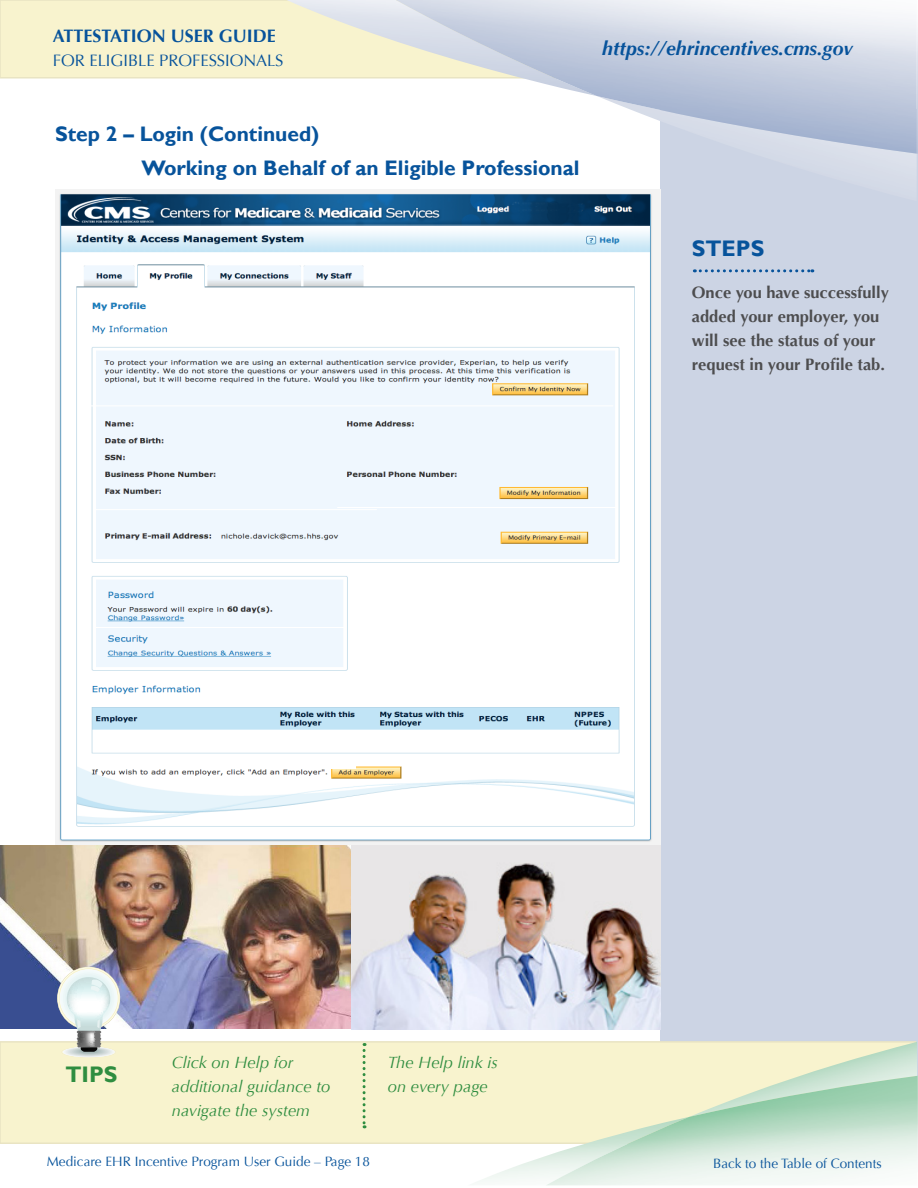
<style>
.page{position:relative;width:918px;height:1188px;background:#fff}
.page>*{position:absolute;margin:0;border:0;box-sizing:border-box;transform-origin:0 0}
.t1{font:700 22.5px "Gill Sans";color:#07539b}
.t2{font:700 22.5px "Gill Sans";color:#2f8d40}
.t3{font:700 21px/34.5px "Gill Sans";color:#07539b}
.t4{font:italic 700 19.5px "Optima";color:#07539b}
.t5{font:700 18px "Optima";color:#07539b}
.t6{font:700 16.5px/24px "Optima";color:#4d4d4f}
.t7{font:italic 16.5px/24px "Optima";color:#2f8d40}
.t8{font:16.5px "Optima";color:#07539b}
.t9{font:13.5px "Optima";color:#07539b}
</style>
<div class="page">
<div style="left:661px;top:110px;width:257px;height:1062px;background:#ccd4e4"></div>
<div style="left:0;top:1041px;width:916px;height:103px;background:#f8f3ce;border:2px solid #e9e4c3"></div>
<div style="left:0;top:0;width:558px;height:79px;background:#f8f3ce;border:2px solid #e9e4c3"></div>
<img style="left:286px;top:0;width:632px;height:154px">
<img style="left:597px;top:154px;width:320px;height:36px">
<img style="left:396px;top:0;width:521px;height:154px">
<img style="left:468px;top:1076px;width:450px;height:106px">
<img style="left:689px;top:1042px;width:228px;height:34px">
<img style="left:546px;top:1076px;width:371px;height:109px">
<img style="left:55px;top:190px;width:606px;height:655px">
<div style="left:318px;top:760px;width:38px;height:9px;background:#fff"></div>
<svg style="left:363px;top:1043px;width:3px;height:85px"></svg>
<img style="left:0;top:845px;width:351px;height:184px">
<img style="left:351px;top:845px;width:310px;height:185px">
<svg style="left:58px;top:967px;width:62px;height:62px"></svg>
<svg style="left:59px;top:968px;width:60px;height:60px"></svg>
<svg style="left:60px;top:969px;width:58px;height:58px"></svg>
<div style="left:64px;top:973px;width:50px;height:50px;background:#edf7f7;border-radius:50%"></div>
<div style="left:66px;top:976px;width:45px;height:44px;background:#e8f5f5;border-radius:50%"></div>
<div style="left:67px;top:976px;width:44px;height:44px;background:#e6f5f5;border-radius:50%"></div>
<div style="left:62px;top:1047px;width:54px;height:10px;background:#f4f0d2;border-radius:50%"></div>
<div style="left:62px;top:1047px;width:53px;height:10px;background:#f7f3da;border-radius:50%"></div>
<div style="left:63px;top:1047px;width:52px;height:10px;background:#f6f7eb;border-radius:50%"></div>
<div style="left:63px;top:1047px;width:51px;height:10px;background:#f7fafa;border-radius:50%"></div>
<div style="left:65px;top:1047px;width:47px;height:10px;background:#f0f2f2;border-radius:50%"></div>
<div style="left:67px;top:1048px;width:44px;height:8px;background:#e8eded;border-radius:50%"></div>
<div style="left:68px;top:1048px;width:42px;height:8px;background:#e3e8e8;border-radius:50%"></div>
<div style="left:69px;top:1048px;width:40px;height:8px;background:#dee6e6;border-radius:50%"></div>
<div style="left:70px;top:1048px;width:38px;height:7px;background:#d9e0e0;border-radius:50%"></div>
<div style="left:72px;top:1048px;width:34px;height:7px;background:#d1d9d9;border-radius:50%"></div>
<div style="left:73px;top:1049px;width:31px;height:6px;background:#c5d2d1;border-radius:50%"></div>
<div style="left:77px;top:1049px;width:24px;height:5px;background:#bac7c7;border-radius:50%"></div>
<hr style="left:80px;top:1050px;width:18px;height:3px;background:#adbfbd;border-radius:50%">
<hr style="left:81px;top:1050px;width:16px;height:3px;background:#a8baba;border-radius:50%">
<hr style="left:82px;top:1050px;width:14px;height:3px;background:#a6b8b5;border-radius:50%">
<svg style="left:67px;top:977px;width:43px;height:75px"></svg>
<svg style="left:694px;top:269px;width:119px;height:3px"></svg>
<p class="t5" style="left:53px;top:26px;width:225px">ATTESTATION USER GUIDE</p>
<p class="t8" style="left:53px;top:51px;width:232px">FOR ELIGIBLE PROFESSIONALS</p>
<p class="t3" style="left:141px;top:117px;width:440px;text-indent:-86px">Step 2 – Login (Continued)<br>Working on Behalf of an Eligible Professional</p>
<p class="t4" style="left:602px;top:36px;width:252px">https://ehrincentives.cms.gov</p>
<h3 class="t1" style="left:692px;top:235px;width:74px">STEPS</h3>
<p class="t6" style="left:692px;top:281px;width:199px">Once you have successfully added your employer, you will see the status of your request in your Profile tab.</p>
<h1 class="t2" style="left:65px;top:1060px;width:54px">TIPS</h1>
<p class="t7" style="left:172px;top:1051px;width:160px">Click on Help for additional guidance to navigate the system</p>
<p class="t7" style="left:388px;top:1051px;width:112px">The Help link is on every page</p>
<p class="t9" style="left:47px;top:1154px;width:325px">Medicare EHR Incentive Program User Guide – Page 18</p>
<p class="t9" style="left:713px;top:1155px;width:170px">Back to the Table of Contents</p>
</div>
